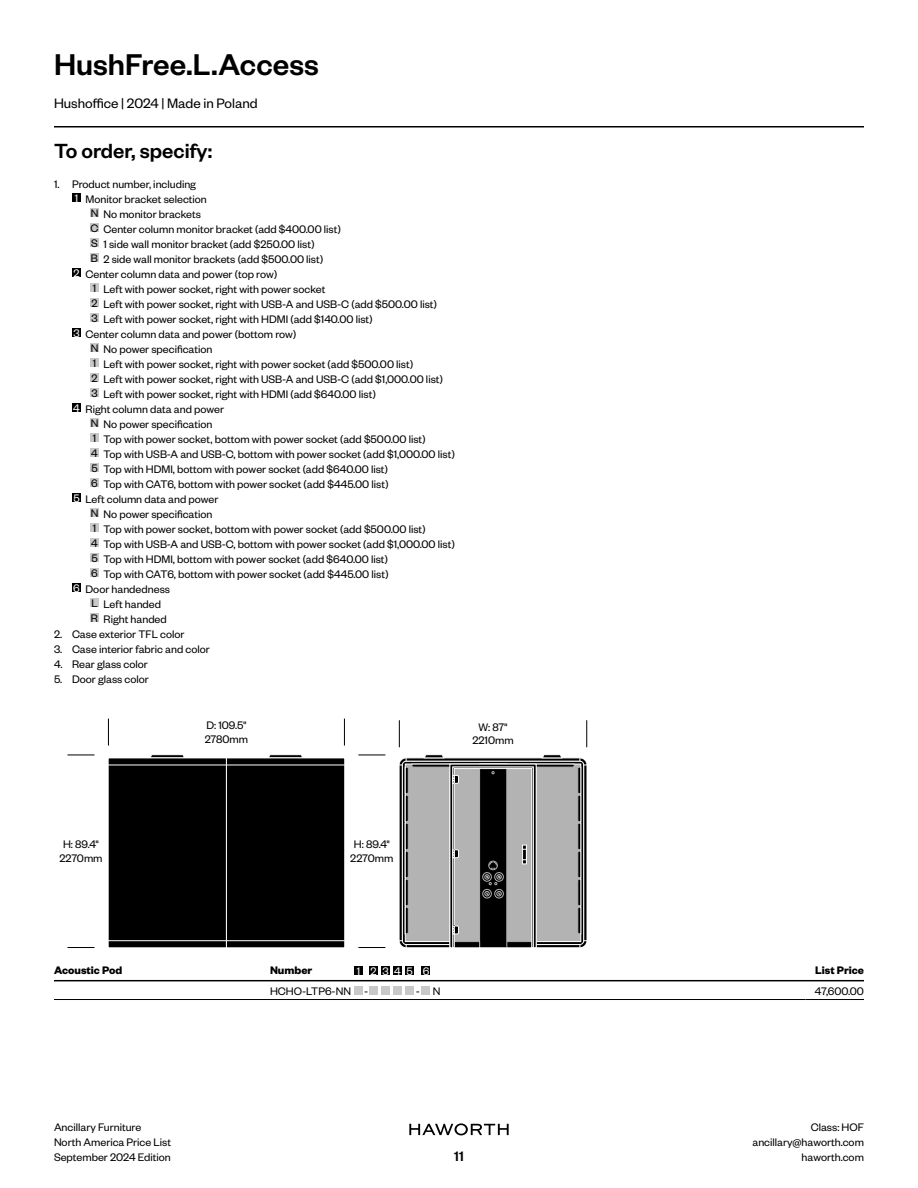
<style>
.page{position:relative;width:918px;height:1188px;background:#fff}
.page>*{position:absolute;margin:0;border:0;box-sizing:border-box;transform-origin:0 0}
.t1{font:500 33px "Founders Grotesk";color:#000}
.t2{font:500 22.5px "Founders Grotesk";color:#000}
.t3{font:15px "Founders Grotesk";color:#000}
.t4{font:500 15px "Founders Grotesk";color:#000}
.t5{font:12px/15px "Founders Grotesk";color:#000}
.t6{font:700 12px "Founders Grotesk";color:#000}
.t7{font:12px "Founders Grotesk";color:#fff}
</style>
<div class="page">
<hr style="left:54px;top:126px;width:810px;height:2px;background:#000">
<svg style="left:409px;top:1123px;width:100px;height:12px"></svg>
<svg style="left:68px;top:754px;width:26px;height:1px"></svg>
<svg style="left:68px;top:947px;width:26px;height:1px"></svg>
<svg style="left:108px;top:719px;width:1px;height:27px"></svg>
<svg style="left:344px;top:719px;width:1px;height:27px"></svg>
<hr style="left:54px;top:980px;width:810px;height:1px;background:#000">
<hr style="left:270px;top:999px;width:536px;height:1px;background:#000">
<hr style="left:54px;top:999px;width:216px;height:1px;background:#000">
<hr style="left:806px;top:999px;width:58px;height:1px;background:#000">
<svg style="left:399px;top:720px;width:1px;height:27px"></svg>
<svg style="left:586px;top:720px;width:1px;height:27px"></svg>
<svg style="left:358px;top:754px;width:27px;height:1px"></svg>
<svg style="left:358px;top:947px;width:27px;height:1px"></svg>
<div style="left:354px;top:986px;width:9px;height:9px;background:#c7c8ca"></div>
<div style="left:369px;top:986px;width:9px;height:9px;background:#c7c8ca"></div>
<div style="left:381px;top:986px;width:9px;height:9px;background:#c7c8ca"></div>
<div style="left:393px;top:986px;width:9px;height:9px;background:#c7c8ca"></div>
<div style="left:405px;top:986px;width:9px;height:9px;background:#c7c8ca"></div>
<div style="left:354px;top:966px;width:9px;height:9px;background:#000"></div>
<div style="left:369px;top:966px;width:9px;height:9px;background:#000"></div>
<div style="left:381px;top:966px;width:9px;height:9px;background:#000"></div>
<div style="left:393px;top:966px;width:9px;height:9px;background:#000"></div>
<div style="left:405px;top:966px;width:9px;height:9px;background:#000"></div>
<div style="left:422px;top:986px;width:8px;height:9px;background:#c7c8ca"></div>
<div style="left:422px;top:966px;width:8px;height:9px;background:#000"></div>
<div style="left:72px;top:194px;width:9px;height:8px;background:#000"></div>
<div style="left:90px;top:224px;width:9px;height:8px;background:#c7c8ca"></div>
<div style="left:90px;top:238px;width:9px;height:10px;background:#c7c8ca"></div>
<div style="left:90px;top:254px;width:9px;height:8px;background:#c7c8ca"></div>
<div style="left:72px;top:268px;width:9px;height:10px;background:#000"></div>
<div style="left:90px;top:284px;width:9px;height:8px;background:#c7c8ca"></div>
<div style="left:90px;top:298px;width:9px;height:10px;background:#c7c8ca"></div>
<div style="left:90px;top:314px;width:9px;height:8px;background:#c7c8ca"></div>
<div style="left:72px;top:328px;width:9px;height:10px;background:#000"></div>
<div style="left:90px;top:344px;width:9px;height:8px;background:#c7c8ca"></div>
<div style="left:90px;top:358px;width:9px;height:10px;background:#c7c8ca"></div>
<div style="left:90px;top:374px;width:9px;height:8px;background:#c7c8ca"></div>
<div style="left:90px;top:388px;width:9px;height:10px;background:#c7c8ca"></div>
<div style="left:72px;top:404px;width:9px;height:8px;background:#000"></div>
<div style="left:90px;top:418px;width:9px;height:10px;background:#c7c8ca"></div>
<div style="left:90px;top:434px;width:9px;height:8px;background:#c7c8ca"></div>
<div style="left:90px;top:448px;width:9px;height:10px;background:#c7c8ca"></div>
<div style="left:90px;top:464px;width:9px;height:8px;background:#c7c8ca"></div>
<div style="left:72px;top:494px;width:9px;height:8px;background:#000"></div>
<div style="left:90px;top:508px;width:9px;height:10px;background:#c7c8ca"></div>
<div style="left:90px;top:524px;width:9px;height:8px;background:#c7c8ca"></div>
<div style="left:90px;top:538px;width:9px;height:10px;background:#c7c8ca"></div>
<div style="left:90px;top:554px;width:9px;height:8px;background:#c7c8ca"></div>
<div style="left:72px;top:584px;width:9px;height:8px;background:#000"></div>
<div style="left:90px;top:598px;width:9px;height:10px;background:#c7c8ca"></div>
<div style="left:90px;top:614px;width:9px;height:8px;background:#c7c8ca"></div>
<div style="left:90px;top:478px;width:9px;height:10px;background:#c7c8ca"></div>
<div style="left:90px;top:568px;width:9px;height:10px;background:#c7c8ca"></div>
<div style="left:90px;top:208px;width:9px;height:10px;background:#c7c8ca"></div>
<svg style="left:399px;top:754px;width:188px;height:194px"></svg>
<svg style="left:150px;top:754px;width:34px;height:4px"></svg>
<div style="left:108px;top:758px;width:118px;height:190px;background:#000"></div>
<hr style="left:108px;top:765px;width:118px;height:1px;background:#fff">
<hr style="left:108px;top:940px;width:118px;height:1px;background:#fff">
<svg style="left:269px;top:754px;width:34px;height:4px"></svg>
<div style="left:226px;top:758px;width:119px;height:190px;background:#000"></div>
<div style="left:226px;top:758px;width:119px;height:190px;border:1px solid #fff"></div>
<hr style="left:226px;top:765px;width:119px;height:1px;background:#fff">
<hr style="left:226px;top:940px;width:119px;height:1px;background:#fff">
<h1 class="t1" style="left:54px;top:44px;width:266px">HushFree.L.Access</h1>
<p class="t3" style="left:54px;top:94px;width:205px">Hushoffice | 2024 | Made in Poland</p>
<h2 class="t2" style="left:54px;top:137px;width:160px">To order, specify:</h2>
<p class="t5" style="left:54px;top:176px;width:144px">1. Product number, including</p>
<p class="t5" style="left:86px;top:191px;width:123px">Monitor bracket selection</p>
<p class="t5" style="left:91px;top:206px;width:112px">N No monitor brackets</p>
<p class="t5" style="left:91px;top:221px;width:252px">C Center column monitor bracket (add $400.00 list)</p>
<p class="t5" style="left:104px;top:236px;width:213px">1 side wall monitor bracket (add $250.00 list)</p>
<p class="t5" style="left:104px;top:251px;width:221px">2 side wall monitor brackets (add $500.00 list)</p>
<p class="t5" style="left:86px;top:266px;width:193px">Center column data and power (top row)</p>
<p class="t5" style="left:104px;top:281px;width:223px">Left with power socket, right with power socket</p>
<p class="t5" style="left:104px;top:296px;width:335px">Left with power socket, right with USB-A and USB-C (add $500.00 list)</p>
<p class="t5" style="left:104px;top:311px;width:271px">Left with power socket, right with HDMI (add $140.00 list)</p>
<p class="t5" style="left:86px;top:326px;width:212px">Center column data and power (bottom row)</p>
<p class="t5" style="left:91px;top:341px;width:123px">N No power specification</p>
<p class="t5" style="left:104px;top:356px;width:311px">Left with power socket, right with power socket (add $500.00 list)</p>
<p class="t5" style="left:104px;top:371px;width:341px">Left with power socket, right with USB-A and USB-C (add $1,000.00 list)</p>
<p class="t5" style="left:104px;top:386px;width:274px">Left with power socket, right with HDMI (add $640.00 list)</p>
<p class="t5" style="left:86px;top:401px;width:140px">Right column data and power</p>
<p class="t5" style="left:91px;top:416px;width:123px">N No power specification</p>
<p class="t5" style="left:104px;top:431px;width:324px">Top with power socket, bottom with power socket (add $500.00 list)</p>
<p class="t5" style="left:104px;top:446px;width:353px">Top with USB-A and USB-C, bottom with power socket (add $1,000.00 list)</p>
<p class="t5" style="left:104px;top:461px;width:286px">Top with HDMI, bottom with power socket (add $640.00 list)</p>
<p class="t5" style="left:104px;top:476px;width:287px">Top with CAT6, bottom with power socket (add $445.00 list)</p>
<p class="t5" style="left:86px;top:491px;width:134px">Left column data and power</p>
<p class="t5" style="left:91px;top:506px;width:123px">N No power specification</p>
<p class="t5" style="left:104px;top:521px;width:324px">Top with power socket, bottom with power socket (add $500.00 list)</p>
<p class="t5" style="left:104px;top:536px;width:353px">Top with USB-A and USB-C, bottom with power socket (add $1,000.00 list)</p>
<p class="t5" style="left:104px;top:551px;width:286px">Top with HDMI, bottom with power socket (add $640.00 list)</p>
<p class="t5" style="left:104px;top:566px;width:287px">Top with CAT6, bottom with power socket (add $445.00 list)</p>
<p class="t5" style="left:86px;top:581px;width:86px">Door handedness</p>
<p class="t5" style="left:104px;top:596px;width:59px">Left handed</p>
<p class="t5" style="left:104px;top:611px;width:65px">Right handed</p>
<p class="t5" style="left:54px;top:626px;width:132px">2. Case exterior TFL color</p>
<p class="t5" style="left:54px;top:641px;width:157px">3. Case interior fabric and color</p>
<p class="t5" style="left:54px;top:656px;width:95px">4. Rear glass color</p>
<p class="t5" style="left:54px;top:671px;width:96px">5. Door glass color</p>
<p class="t7" style="left:75px;top:191px;width:5px">1</p>
<p class="t5" style="left:91px;top:235px;width:9px">S<br>B</p>
<p class="t7" style="left:73px;top:266px;width:8px">2</p>
<p class="t5" style="left:91px;top:280px;width:8px;text-align:justify">1<br>2<br>3</p>
<p class="t7" style="left:73px;top:326px;width:8px">3</p>
<p class="t5" style="left:91px;top:355px;width:8px;text-align:justify">1<br>2<br>3</p>
<p class="t7" style="left:73px;top:401px;width:8px">4</p>
<p class="t5" style="left:91px;top:430px;width:8px">1<br>4<br>5</p>
<p class="t5" style="left:91px;top:475px;width:8px">6</p>
<p class="t7" style="left:73px;top:491px;width:8px">5</p>
<p class="t5" style="left:91px;top:520px;width:8px">1<br>4<br>5</p>
<p class="t5" style="left:91px;top:565px;width:8px">6</p>
<p class="t7" style="left:73px;top:581px;width:8px">6</p>
<p class="t5" style="left:91px;top:595px;width:9px">L<br>R</p>
<p class="t5" style="left:205px;top:718px;width:45px;line-height:13.5px">D: 109.5"<br>2780mm</p>
<p class="t5" style="left:472px;top:720px;width:43px;line-height:13.5px;text-align:center">W: 87"<br>2210mm</p>
<p class="t5" style="left:59px;top:837px;width:45px;line-height:13.5px;text-align:center">H: 89.4"<br>2270mm</p>
<p class="t5" style="left:350px;top:837px;width:45px;line-height:13.5px;text-align:center">H: 89.4"<br>2270mm</p>
<p class="t6" style="left:54px;top:962px;width:70px">Acoustic Pod</p>
<p class="t6" style="left:270px;top:962px;width:44px">Number</p>
<p class="t6" style="left:815px;top:962px;width:50px">List Price</p>
<p class="t5" style="left:270px;top:983px;width:100px">HCHO-LTP6-NN -</p>
<p class="t5" style="left:416px;top:983px;width:26px">- N</p>
<p class="t5" style="left:815px;top:983px;width:51px">47,600.00</p>
<p class="t7" style="left:357px;top:963px;width:74px">1 2345 6</p>
<p class="t5" style="left:54px;top:1119px;width:119px">Ancillary Furniture<br>North America Price List<br>September 2024 Edition</p>
<p class="t5" style="left:752px;top:1119px;width:113px;text-align:right">Class: HOF ancillary@haworth.com haworth.com</p>
<p class="t4" style="left:454px;top:1147px;width:11px">11</p>
</div>
